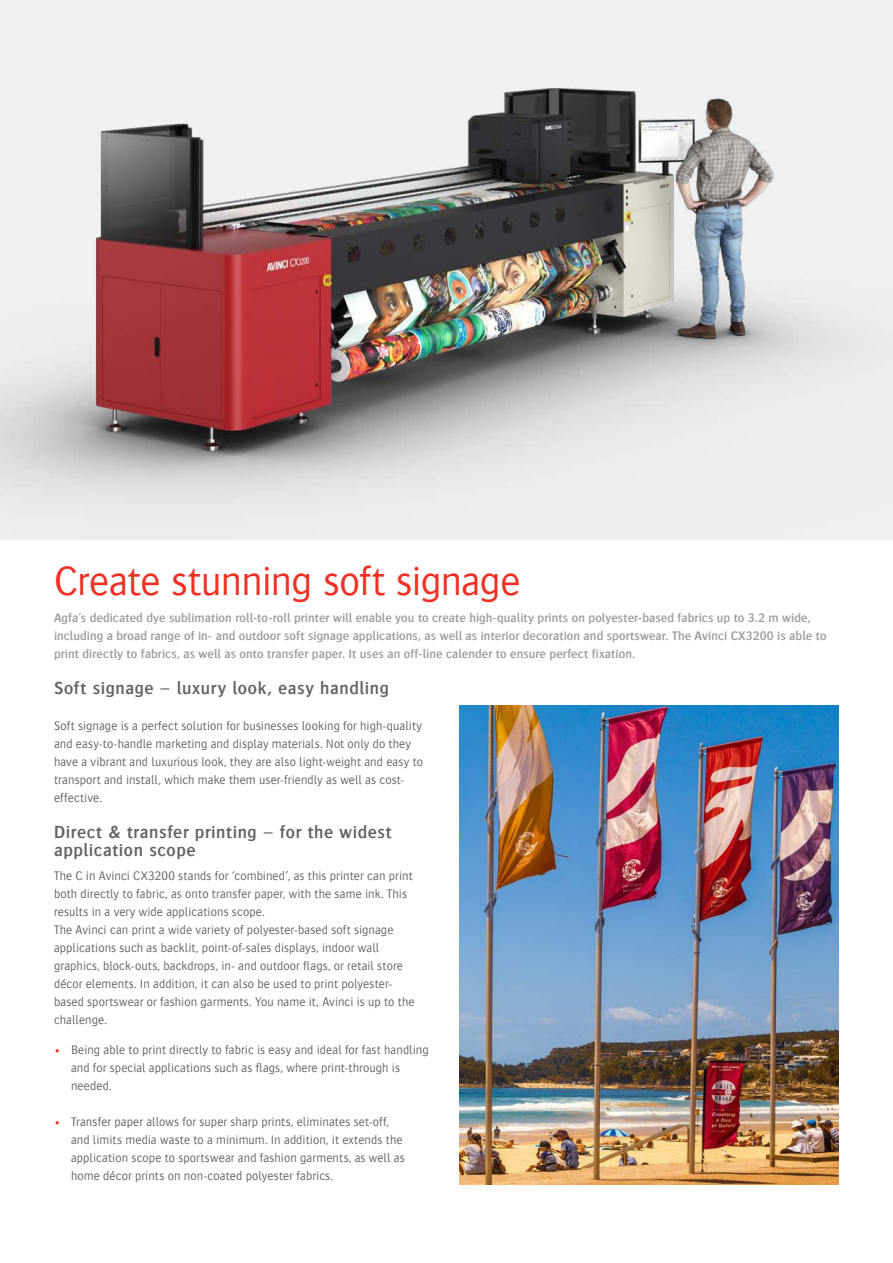
<style>
.page{position:relative;width:893px;height:1263px;background:#fff}
.page>*{position:absolute;margin:0;border:0;box-sizing:border-box;transform-origin:0 0}
.t1{font:300 42px "Bosis For Agfa";letter-spacing:-.015em;color:#ee3124}
.t2{font:600 18px/18px "Bosis For Agfa";letter-spacing:.035em;color:#636466}
.t3{font:300 12.75px/18px "Bosis For Agfa";letter-spacing:.01em;color:#636466}
.t4{font:600 12.75px/18px "Bosis For Agfa";letter-spacing:.005em;color:#9d9fa2}
.s1{color:#ee3124}
</style>
<div class="page">
<img style="left:0;top:0;width:893px;height:539px">
<img style="left:459px;top:706px;width:380px;height:478px">
<h1 class="t1" style="left:54px;top:559px;width:468px">Create stunning soft signage</h1>
<p class="t4" style="left:54px;top:608px;width:774px">Agfa’s dedicated dye sublimation roll-to-roll printer will enable you to create high-quality prints on polyester-based fabrics up to 3.2 m wide, including a broad range of in- and outdoor soft signage applications, as well as interior decoration and sportswear. The Avinci CX3200 is able to print directly to fabrics, as well as onto transfer paper. It uses an off-line calender to ensure perfect fixation.</p>
<h2 class="t2" style="left:54px;top:679px;width:336px">Soft signage – luxury look, easy handling</h2>
<p class="t3" style="left:54px;top:716px;width:371px">Soft signage is a perfect solution for businesses looking for high-quality and easy-to-handle marketing and display materials. Not only do they have a vibrant and luxurious look, they are also light-weight and easy to transport and install, which make them user-friendly as well as cost&shy;effective.</p>
<h2 class="t2" style="left:54px;top:823px;width:339px">Direct &amp; transfer printing – for the widest application scope</h2>
<p class="t3" style="left:54px;top:866px;width:362px">The C in Avinci CX3200 stands for ‘combined’, as this printer can print both directly to fabric, as onto transfer paper, with the same ink. This results in a very wide applications scope.<br>The Avinci can print a wide variety of polyester-based soft signage applications such as backlit, point-of-sales displays, indoor wall graphics, block-outs, backdrops, in- and outdoor flags, or retail store décor elements. In addition, it can also be used to print polyester&shy;based sportswear or fashion garments. You name it, Avinci is up to the challenge.</p>
<p class="t3" style="left:71px;top:1040px;width:359px;text-indent:-17px"><span class="s1">•</span> Being able to print directly to fabric is easy and ideal for fast handling and for special applications such as flags, where print-through is needed.</p>
<p class="t3" style="left:71px;top:1112px;width:335px;text-indent:-17px"><span class="s1">•</span> Transfer paper allows for super sharp prints, eliminates set-off, and limits media waste to a minimum. In addition, it extends the application scope to sportswear and fashion garments, as well as home décor prints on non-coated polyester fabrics.</p>
</div>
